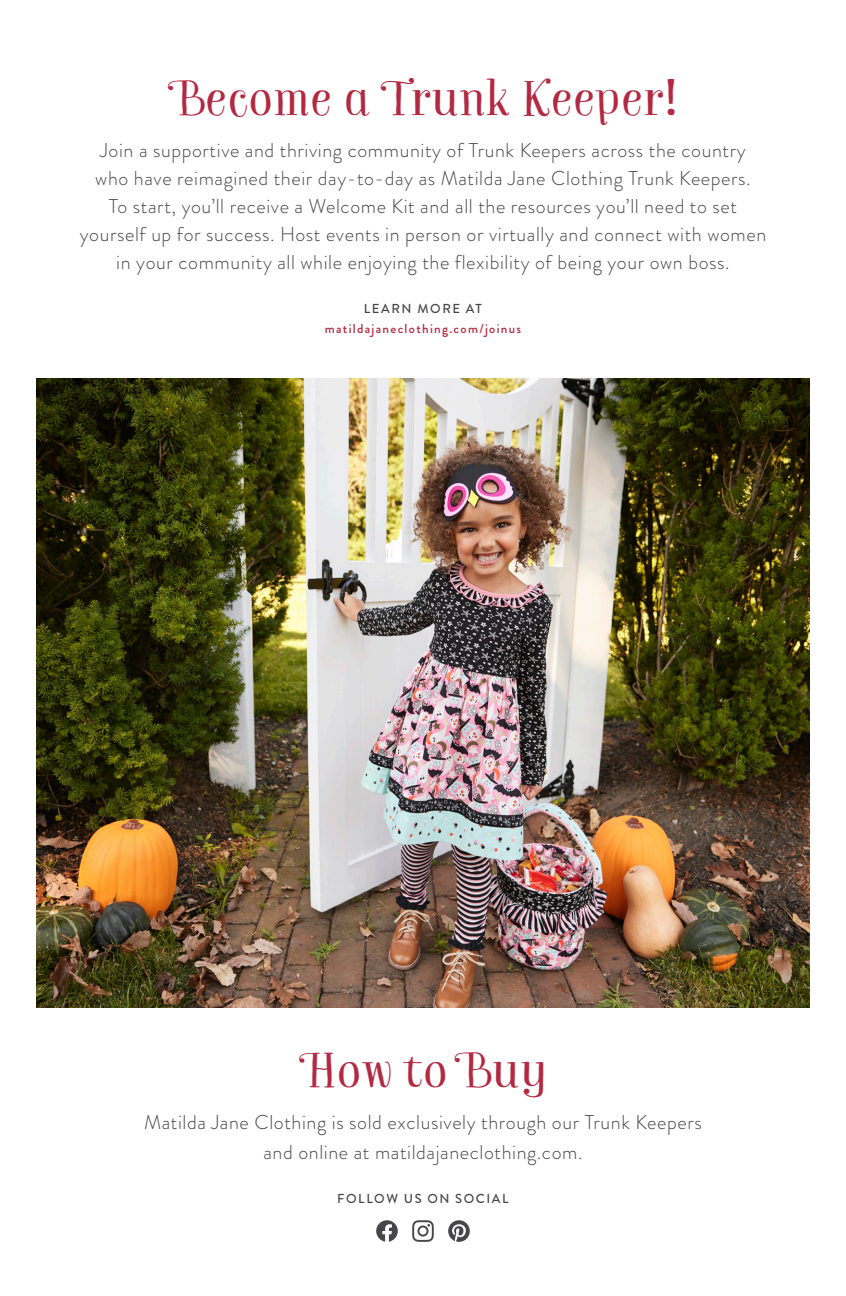
<style>
.page{position:relative;width:846px;height:1296px;background:#fff}
.page>*{position:absolute;margin:0;border:0;box-sizing:border-box;transform-origin:0 0}
.t1{font:48px "Garden Swash Alt";letter-spacing:.02em;color:#b32941}
.t2{font:300 20px/28px "Brandon Grotesque";letter-spacing:.03em;color:#474749;text-align:center}
.t3{font:500 13px "Brandon Grotesque";letter-spacing:.1em;color:#b32941}
.t4{font:500 13px "Brandon Grotesque";letter-spacing:.12em;color:#474749}
</style>
<div class="page">
<img style="left:36px;top:378px;width:774px;height:630px">
<svg style="left:376px;top:1220px;width:22px;height:22px"></svg>
<svg style="left:412px;top:1220px;width:22px;height:22px"></svg>
<svg style="left:448px;top:1220px;width:22px;height:22px"></svg>
<h1 class="t1" style="left:168px;top:69px;width:511px">Become a Trunk Keeper!</h1>
<p class="t2" style="left:80px;top:136px;width:688px">Join a supportive and thriving community of Trunk Keepers across the country<br>who have reimagined their day-to-day as Matilda Jane Clothing Trunk Keepers.<br>To start, you’ll receive a Welcome Kit and all the resources you’ll need to set yourself up for success. Host events in person or virtually and connect with women in your community all while enjoying the flexibility of being your own boss.</p>
<p class="t4" style="left:364px;top:300px;width:120px">LEARN MORE AT</p>
<p class="t3" style="left:325px;top:320px;width:198px">matildajaneclothing.com/joinus</p>
<h1 class="t1" style="left:298px;top:1042px;width:251px">How to Buy</h1>
<p class="t2" style="left:144px;top:1107px;width:559px;line-height:30px">Matilda Jane Clothing is sold exclusively through our Trunk Keepers and online at matildajaneclothing.com.</p>
<p class="t4" style="left:337px;top:1190px;width:173px">FOLLOW US ON SOCIAL</p>
</div>
